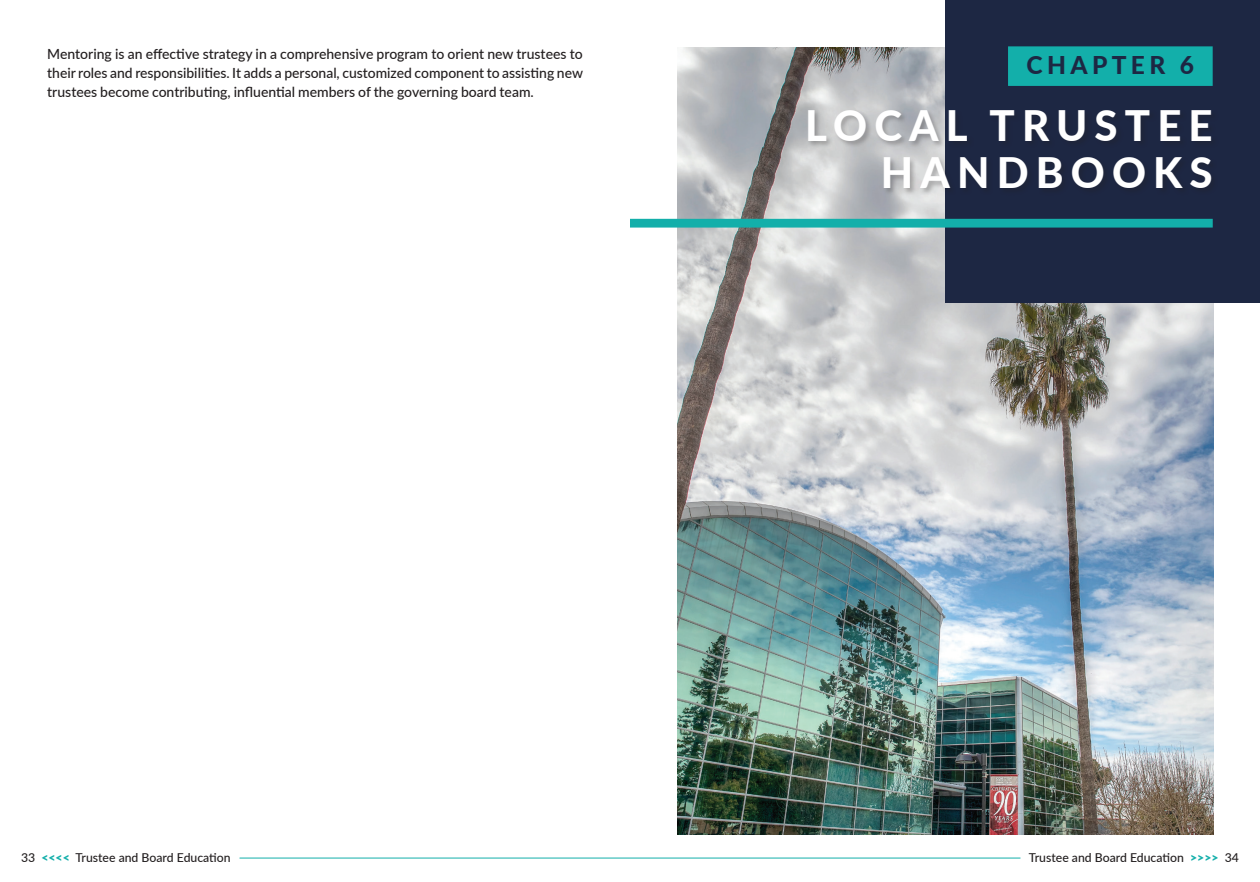
<style>
.page{position:relative;width:1260px;height:882px;background:#fff}
.page>*{position:absolute;margin:0;border:0;box-sizing:border-box;transform-origin:0 0}
.t1{font:800 42px/47.2px "Lato";letter-spacing:.17em;color:#fff;text-align:right}
.t2{font:800 24.5px "Lato";letter-spacing:.18em;color:#1d2743}
.t3{font:500 14px/19.2px "Lato";color:#231f20;text-align:justify}
.t4{font:500 12.25px "Lato";color:#231f20}
.s1{font-weight:900;color:#13afaa}
</style>
<div class="page">
<hr style="left:240px;top:858px;width:780px;height:1px;background:#13afaa">
<img style="left:678px;top:47px;width:536px;height:788px">
<div style="left:945px;top:0;width:315px;height:303px;background:#1d2743"></div>
<div style="left:808px;top:110px;width:411px;height:86px;background:#231f20;opacity:.26"></div>
<div style="left:630px;top:219px;width:583px;height:9px;background:#13afaa"></div>
<div style="left:1008px;top:46px;width:205px;height:40px;background:#13afaa;border:2px solid #13afaa"></div>
<p class="t3" style="left:47px;top:43px;width:537px">Mentoring is an effective strategy in a comprehensive program to orient new trustees to their roles and responsibilities. It adds a personal, customized component to assisting new trustees become contributing, influential members of the governing board team.</p>
<p class="t2" style="left:1027px;top:47px;width:169px">CHAPTER 6</p>
<p class="t1" style="left:805px;top:100px;width:409px">LOCAL TRUSTEE<br>HANDBOOKS</p>
<p class="t4" style="left:21px;top:849px;width:211px">33 <span class="s1">&lt;&lt;&lt;&lt;</span> Trustee and Board Education</p>
<p class="t4" style="left:1029px;top:849px;width:212px">Trustee and Board Education <span class="s1">&gt;&gt;&gt;&gt;</span> 34</p>
</div>
